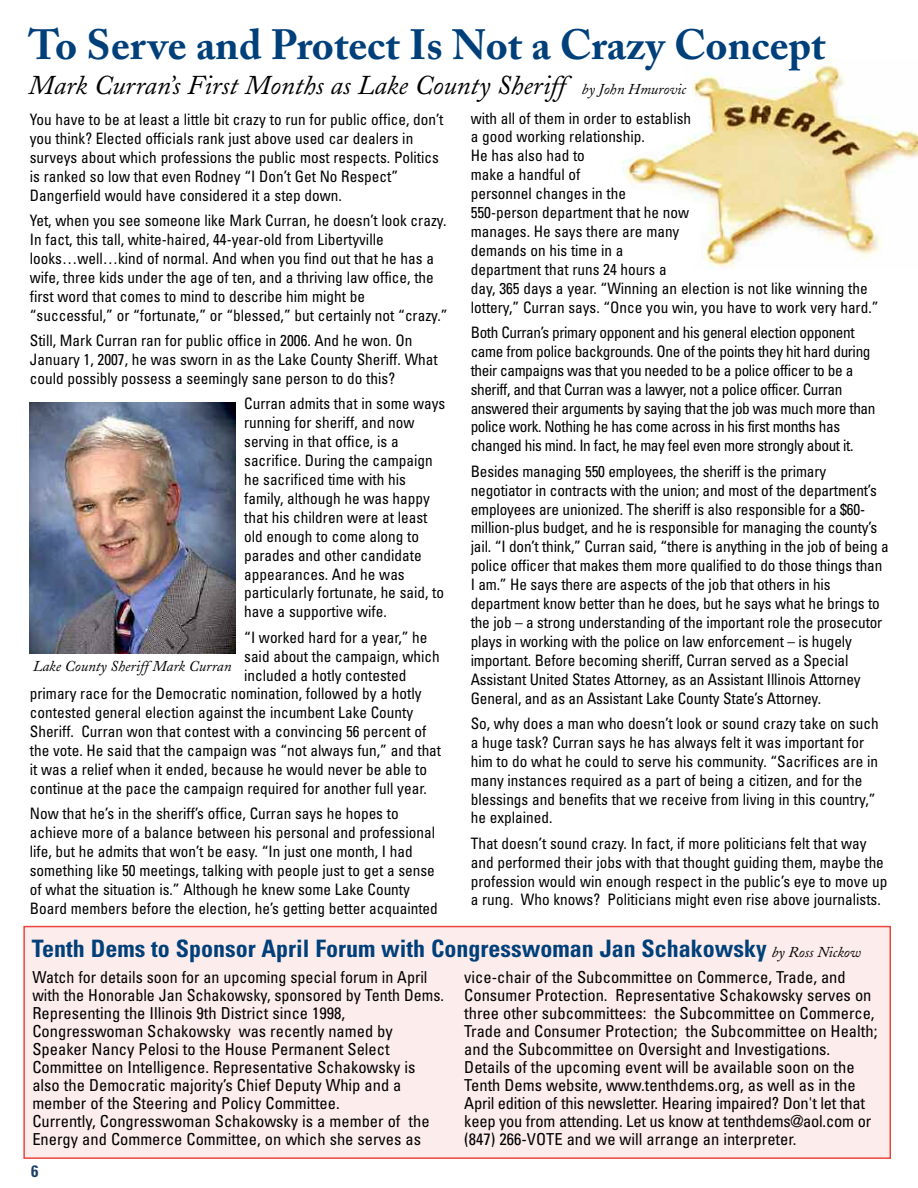
<style>
.page{position:relative;width:918px;height:1188px;background:#fff}
.page>*{position:absolute;margin:0;border:0;box-sizing:border-box;transform-origin:0 0}
.t1{font:700 42px "Adobe Caslon";color:#00407a}
.t2{font:italic 27px "Adobe Caslon";color:#000}
.t3{font:700 condensed 24px "Univers";color:#00407a}
.t4{font:condensed 16.5px/18px "Univers";color:#000}
.t5{font:700 condensed 16.5px "Univers";color:#1c3f68}
.t6{font:condensed 15.75px/18.9px "Univers";color:#000}
.t7{font:condensed 15.75px/18.9px "Univers";letter-spacing:-.025em;color:#000}
.t8{font:italic 15px "Adobe Caslon";color:#000}
.s1{font-size:15px}
.s2{font-family:"Adobe Caslon";font-weight:400;font-style:italic;font-stretch:normal;font-size:15px;color:#000}
</style>
<div class="page">
<img style="left:29px;top:402px;width:206px;height:251px">
<img style="left:623px;top:58px;width:295px;height:210px">
<div style="left:24px;top:927px;width:866px;height:231px;background:#fdecec"></div>
<div style="left:23px;top:926px;width:868px;height:233px;border:2px solid #ec453e"></div>
<h1 class="t1" style="left:28px;top:29px;width:799px">To Serve and Protect Is Not a Crazy Concept</h1>
<h2 class="t2" style="left:28px;top:76px;width:659px">Mark Curran’s First Months as Lake County Sheriff <span class="s1">by John Hmurovic</span></h2>
<p class="t6" style="left:30px;top:112px;width:415px">You have to be at least a little bit crazy to run for public office, don’t you think? Elected officials rank just above used car dealers in surveys about which professions the public most respects. Politics is ranked so low that even Rodney “I Don’t Get No Respect” Dangerfield would have considered it a step down.</p>
<p class="t6" style="left:30px;top:213px;width:419px">Yet, when you see someone like Mark Curran, he doesn’t look crazy.<br>In fact, this tall, white-haired, 44-year-old from Libertyville looks…well…kind of normal. And when you find out that he has a wife, three kids under the age of ten, and a thriving law office, the first word that comes to mind to describe him might be “successful,” or “fortunate,” or “blessed,” but certainly not “crazy.”</p>
<p class="t6" style="left:30px;top:333px;width:409px">Still, Mark Curran ran for public office in 2006. And he won. On<br>January 1, 2007, he was sworn in as the Lake County Sheriff. What could possibly possess a seemingly sane person to do this?</p>
<p class="t6" style="left:244px;top:396px;width:203px">Curran admits that in some ways running for sheriff, and now serving in that office, is a sacrifice. During the campaign he sacrificed time with his family, although he was happy that his children were at least old enough to come along to parades and other candidate appearances. And he was particularly fortunate, he said, to have a supportive wife.</p>
<p class="t6" style="left:244px;top:629px;width:185px">“I worked hard for a year,” he</p>
<p class="t6" style="left:244px;top:648px;width:197px">said about the campaign, which</p>
<p class="t6" style="left:244px;top:667px;width:164px">included a hotly contested</p>
<p class="t6" style="left:30px;top:686px;width:393px">primary race for the Democratic nomination, followed by a hotly</p>
<p class="t6" style="left:30px;top:705px;width:385px">contested general election against the incumbent Lake County</p>
<p class="t6" style="left:30px;top:723px;width:398px">Sheriff. Curran won that contest with a convincing 56 percent of</p>
<p class="t6" style="left:30px;top:742px;width:413px">the vote. He said that the campaign was “not always fun,” and that</p>
<p class="t6" style="left:30px;top:761px;width:399px">it was a relief when it ended, because he would never be able to</p>
<p class="t6" style="left:30px;top:780px;width:398px">continue at the pace the campaign required for another full year.</p>
<p class="t6" style="left:30px;top:806px;width:410px">Now that he’s in the sheriff’s office, Curran says he hopes to achieve more of a balance between his personal and professional life, but he admits that won’t be easy. “In just one month, I had something like 50 meetings, talking with people just to get a sense of what the situation is.” Although he knew some Lake County Board members before the election, he’s getting better acquainted</p>
<p class="t8" style="left:33px;top:660px;width:200px">Lake County Sheriff Mark Curran</p>
<p class="t6" style="left:471px;top:110px;width:409px">with all of them in order to establish<br>a good working relationship.<br>He has also had to<br>make a handful of<br>personnel changes in the<br>550-person department that he now<br>manages. He says there are many<br>demands on his time in a<br>department that runs 24 hours a<br>day, 365 days a year. “Winning an election is not like winning the lottery,” Curran says. “Once you win, you have to work very hard.”</p>
<p class="t7" style="left:471px;top:324px;width:406px">Both Curran’s primary opponent and his general election opponent came from police backgrounds. One of the points they hit hard during their campaigns was that you needed to be a police officer to be a sheriff, and that Curran was a lawyer, not a police officer. Curran answered their arguments by saying that the job was much more than police work. Nothing he has come across in his first months has changed his mind. In fact, he may feel even more strongly about it.</p>
<p class="t6" style="left:471px;top:463px;width:420px">Besides managing 550 employees, the sheriff is the primary negotiator in contracts with the union; and most of the department’s employees are unionized. The sheriff is also responsible for a $60- million-plus budget, and he is responsible for managing the county’s jail. “I don’t think,” Curran said, “there is anything in the job of being a police officer that makes them more qualified to do those things than I am.” He says there are aspects of the job that others in his department know better than he does, but he says what he brings to the job – a strong understanding of the important role the prosecutor plays in working with the police on law enforcement – is hugely important. Before becoming sheriff, Curran served as a Special Assistant United States Attorney, as an Assistant Illinois Attorney General, and as an Assistant Lake County State’s Attorney.</p>
<p class="t6" style="left:471px;top:715px;width:409px">So, why does a man who doesn’t look or sound crazy take on such a huge task? Curran says he has always felt it was important for him to do what he could to serve his community. “Sacrifices are in many instances required as a part of being a citizen, and for the blessings and benefits that we receive from living in this country,” he explained.</p>
<p class="t6" style="left:471px;top:835px;width:418px">That doesn’t sound crazy. In fact, if more politicians felt that way and performed their jobs with that thought guiding them, maybe the profession would win enough respect in the public’s eye to move up a rung. Who knows? Politicians might even rise above journalists.</p>
<h3 class="t3" style="left:32px;top:940px;width:830px">Tenth Dems to Sponsor April Forum with Congresswoman Jan Schakowsky <span class="s2">by Ross Nickow</span></h3>
<p class="t4" style="left:32px;top:970px;width:413px">Watch for details soon for an upcoming special forum in April with the Honorable Jan Schakowsky, sponsored by Tenth Dems.<br>Representing the Illinois 9th District since 1998, Congresswoman Schakowsky was recently named by Speaker Nancy Pelosi to the House Permanent Select Committee on Intelligence. Representative Schakowsky is also the Democratic majority’s Chief Deputy Whip and a member of the Steering and Policy Committee.<br>Currently, Congresswoman Schakowsky is a member of the Energy and Commerce Committee, on which she serves as</p>
<p class="t4" style="left:464px;top:970px;width:415px">vice-chair of the Subcommittee on Commerce, Trade, and Consumer Protection. Representative Schakowsky serves on three other subcommittees: the Subcommittee on Commerce, Trade and Consumer Protection; the Subcommittee on Health; and the Subcommittee on Oversight and Investigations.<br>Details of the upcoming event will be available soon on the Tenth Dems website, www.tenthdems.org, as well as in the April edition of this newsletter. Hearing impaired? Don't let that keep you from attending. Let us know at tenthdems@aol.com or (847) 266-VOTE and we will arrange an interpreter.</p>
<p class="t5" style="left:31px;top:1165px;width:9px">6</p>
</div>
